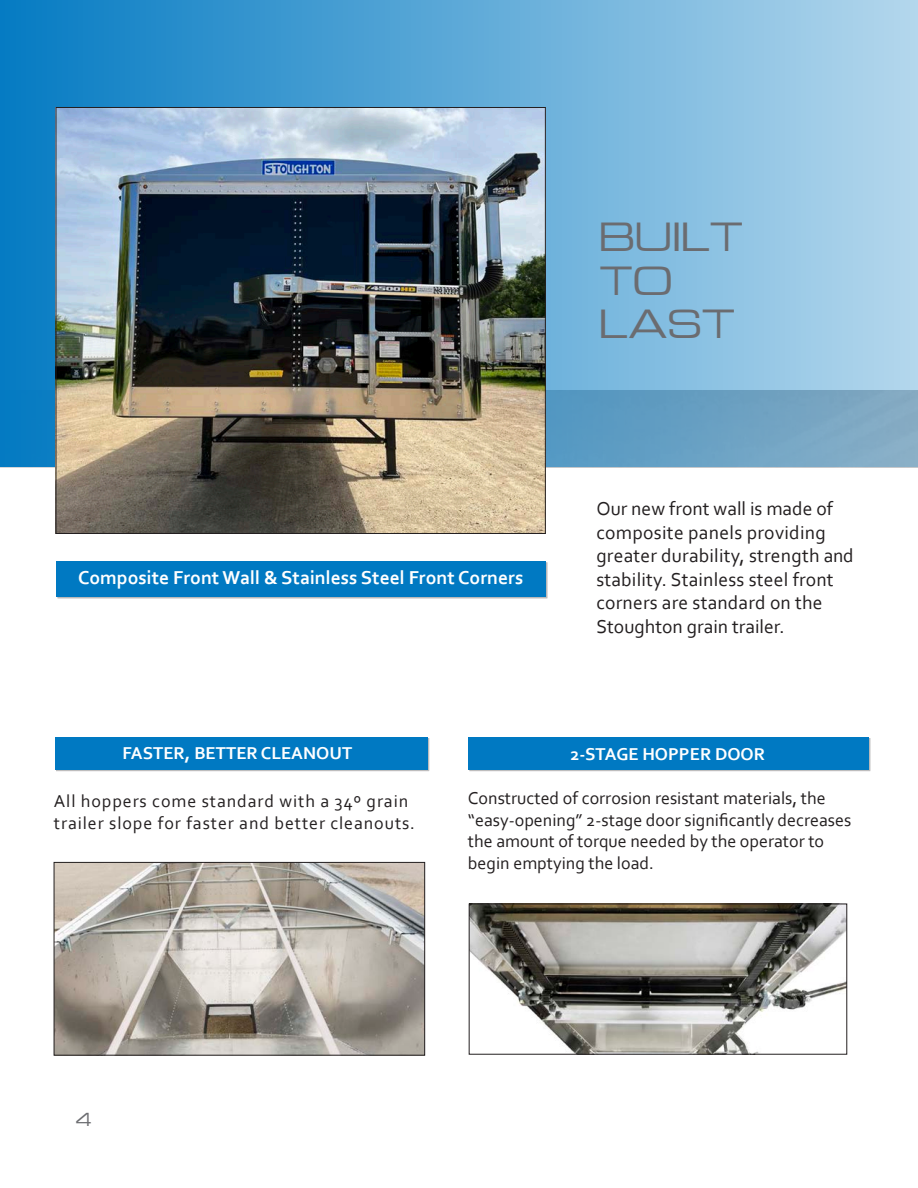
<style>
.page{position:relative;width:918px;height:1188px;background:#fff}
.page>*{position:absolute;margin:0;border:0;box-sizing:border-box;transform-origin:0 0}
.t1{font:36.45px "Euro Technic Ext";color:#6b6c70}
.t2{font:19.65px/23.5px "Corbel";letter-spacing:.01em;color:#231f20}
.t3{font:700 19.65px "Corbel";color:#fff}
.t4{font:18px/21.6px "Corbel";color:#231f20}
.t5{font:18px/21.6px "Corbel";letter-spacing:.05em;color:#231f20}
.t6{font:700 18px "Corbel";color:#fff}
.t7{font:16.8px "Euro Technic Ext";color:#6b6c70}
</style>
<div class="page">
<svg style="left:0;top:0;width:918px;height:467px;background:#6dafd7"></svg>
<img style="left:58px;top:109px;width:485px;height:423px">
<div style="left:57px;top:562px;width:491px;height:37px;background:#231f20;opacity:.31"></div>
<div style="left:56px;top:561px;width:489px;height:35px;background:#0079c2"></div>
<div style="left:469px;top:738px;width:401px;height:34px;background:#231f20;opacity:.31"></div>
<div style="left:468px;top:737px;width:400px;height:32px;background:#0079c2"></div>
<div style="left:56px;top:738px;width:374px;height:34px;background:#231f20;opacity:.31"></div>
<div style="left:55px;top:737px;width:372px;height:32px;background:#0079c2"></div>
<img style="left:56px;top:864px;width:367px;height:189px">
<div style="left:54px;top:862px;width:371px;height:193px;border:1px solid #231f20"></div>
<img style="left:471px;top:906px;width:374px;height:146px">
<div style="left:469px;top:904px;width:378px;height:150px;border:1px solid #231f20"></div>
<p class="t1" style="left:599px;top:214px;width:145px">BUILT</p>
<p class="t1" style="left:599px;top:258px;width:75px">TO</p>
<p class="t1" style="left:599px;top:302px;width:137px">LAST</p>
<p class="t3" style="left:78px;top:566px;width:447px">Composite Front Wall &amp; Stainless Steel Front Corners</p>
<p class="t6" style="left:122px;top:742px;width:231px">FASTER, BETTER CLEANOUT</p>
<p class="t2" style="left:596px;top:496px;width:259px">Our new front wall is made of composite panels providing greater durability, strength and stability. Stainless steel front corners are standard on the<br>Stoughton grain trailer.</p>
<p class="t6" style="left:570px;top:743px;width:196px">2-STAGE HOPPER DOOR</p>
<p class="t5" style="left:54px;top:790px;width:363px">All hoppers come standard with a 34º grain trailer slope for faster and better cleanouts.</p>
<p class="t4" style="left:468px;top:787px;width:385px">Constructed of corrosion resistant materials, the “easy-opening” 2-stage door significantly decreases the amount of torque needed by the operator to begin emptying the load.</p>
<p class="t7" style="left:76px;top:1109px;width:18px">4</p>
</div>
